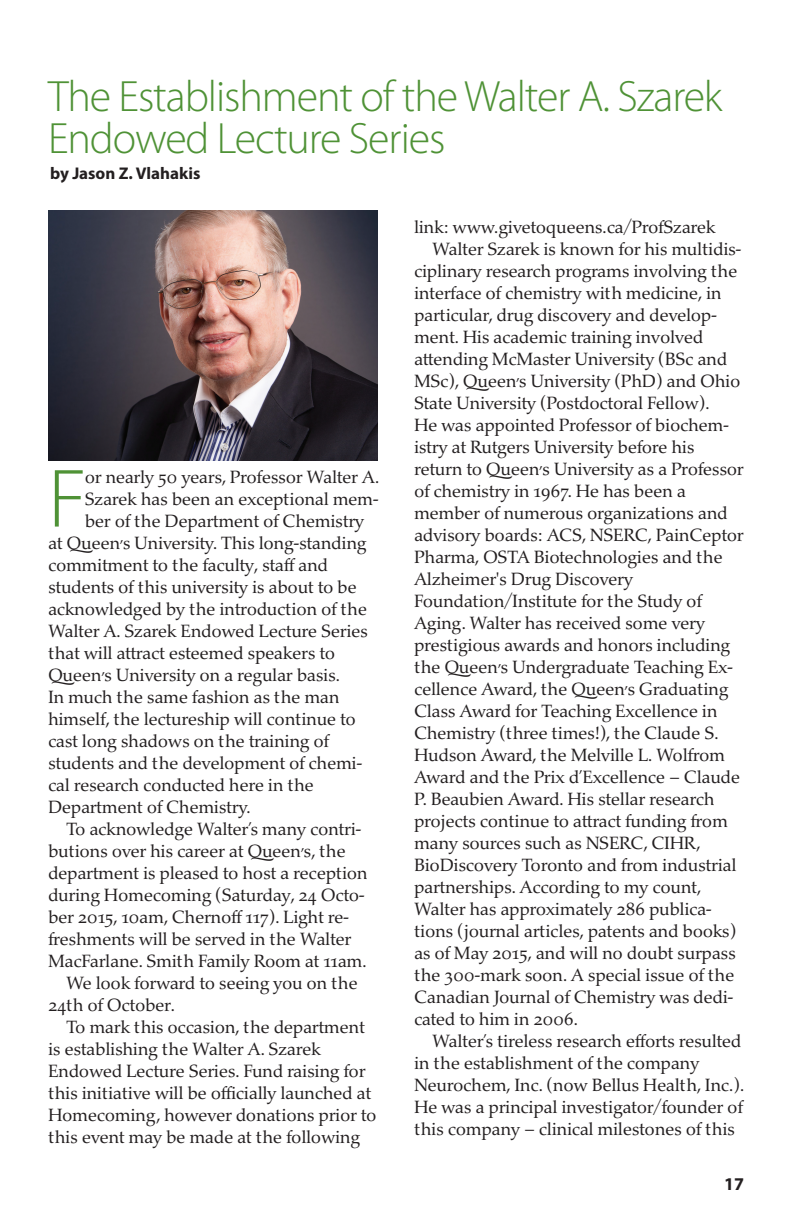
<style>
.page{position:relative;width:792px;height:1224px;background:#fff}
.page>*{position:absolute;margin:0;border:0;box-sizing:border-box;transform-origin:0 0}
.t1{font:300 83.6px "Myriad Pro";color:#4f9236}
.t2{font:300 44px/42px "Myriad Pro";letter-spacing:-.025em;color:#4f9236}
.t3{font:18px "Palatino Nova";letter-spacing:-.02em;color:#231f20}
.t4{font:700 18px "Myriad Pro";color:#231f20}
.t5{font:700 17px "Myriad Pro";color:#231f20}
.s1{font-family:"Queens Nova"}
</style>
<div class="page">
<img style="left:48px;top:211px;width:330px;height:250px">
<h2 class="t2" style="left:48px;top:79px;width:676px">The Establishment of the Walter A. Szarek<br>Endowed Lecture Series</h2>
<p class="t5" style="left:50px;top:167px;width:152px">by Jason Z. Vlahakis</p>
<h1 class="t1" style="left:48px;top:467px;width:40px">F</h1>
<p class="t3" style="left:85px;top:470px;width:296px">or nearly 50 years, Professor Walter A.</p>
<p class="t3" style="left:85px;top:492px;width:296px">Szarek has been an exceptional mem-</p>
<p class="t3" style="left:85px;top:514px;width:281px">ber of the Department of Chemistry</p>
<p class="t3" style="left:48px;top:536px;width:320px">at <span class="s1">Queen’s</span> University. This long-standing</p>
<p class="t3" style="left:48px;top:558px;width:282px">commitment to the faculty, staff and</p>
<p class="t3" style="left:48px;top:580px;width:310px">students of this university is about to be</p>
<p class="t3" style="left:48px;top:602px;width:321px">acknowledged by the introduction of the</p>
<p class="t3" style="left:48px;top:624px;width:322px">Walter A. Szarek Endowed Lecture Series</p>
<p class="t3" style="left:48px;top:646px;width:289px">that will attract esteemed speakers to</p>
<p class="t3" style="left:48px;top:668px;width:294px"><span class="s1">Queen’s</span> University on a regular basis.</p>
<p class="t3" style="left:48px;top:690px;width:293px">In much the same fashion as the man</p>
<p class="t3" style="left:48px;top:712px;width:309px">himself, the lectureship will continue to</p>
<p class="t3" style="left:48px;top:734px;width:283px">cast long shadows on the training of</p>
<p class="t3" style="left:48px;top:756px;width:316px">students and the development of chemi-</p>
<p class="t3" style="left:48px;top:778px;width:267px">cal research conducted here in the</p>
<p class="t3" style="left:48px;top:800px;width:205px">Department of Chemistry.</p>
<p class="t3" style="left:66px;top:822px;width:297px">To acknowledge Walter’s many contri-</p>
<p class="t3" style="left:48px;top:844px;width:299px">butions over his career at <span class="s1">Queen’s</span>, the</p>
<p class="t3" style="left:48px;top:866px;width:321px">department is pleased to host a reception</p>
<p class="t3" style="left:48px;top:888px;width:318px">during Homecoming (Saturday, 24 Octo-</p>
<p class="t3" style="left:48px;top:910px;width:303px">ber 2015, 10am, Chernoff 117). Light re-</p>
<p class="t3" style="left:48px;top:932px;width:305px">freshments will be served in the Walter</p>
<p class="t3" style="left:48px;top:954px;width:321px">MacFarlane. Smith Family Room at 11am.</p>
<p class="t3" style="left:66px;top:976px;width:293px">We look forward to seeing you on the</p>
<p class="t3" style="left:48px;top:998px;width:129px">24th of October.</p>
<p class="t3" style="left:66px;top:1020px;width:300px">To mark this occasion, the department</p>
<p class="t3" style="left:48px;top:1042px;width:274px">is establishing the Walter A. Szarek</p>
<p class="t3" style="left:48px;top:1064px;width:319px">Endowed Lecture Series. Fund raising for</p>
<p class="t3" style="left:48px;top:1086px;width:325px">this initiative will be officially launched at</p>
<p class="t3" style="left:48px;top:1108px;width:330px">Homecoming, however donations prior to</p>
<p class="t3" style="left:48px;top:1130px;width:314px">this event may be made at the following</p>
<p class="t3" style="left:414px;top:220px;width:303px">link: www.givetoqueens.ca/ProfSzarek</p>
<p class="t3" style="left:432px;top:242px;width:311px">Walter Szarek is known for his multidis-</p>
<p class="t3" style="left:414px;top:264px;width:325px">ciplinary research programs involving the</p>
<p class="t3" style="left:414px;top:286px;width:309px">interface of chemistry with medicine, in</p>
<p class="t3" style="left:414px;top:308px;width:305px">particular, drug discovery and develop-</p>
<p class="t3" style="left:414px;top:330px;width:291px">ment. His academic training involved</p>
<p class="t3" style="left:414px;top:352px;width:315px">attending McMaster University (BSc and</p>
<p class="t3" style="left:414px;top:374px;width:328px">MSc), <span class="s1">Queen’s</span> University (PhD) and Ohio</p>
<p class="t3" style="left:414px;top:396px;width:297px">State University (Postdoctoral Fellow).</p>
<p class="t3" style="left:414px;top:418px;width:317px">He was appointed Professor of biochem-</p>
<p class="t3" style="left:414px;top:440px;width:282px">istry at Rutgers University before his</p>
<p class="t3" style="left:414px;top:462px;width:331px">return to <span class="s1">Queen’s</span> University as a Professor</p>
<p class="t3" style="left:414px;top:484px;width:274px">of chemistry in 1967. He has been a</p>
<p class="t3" style="left:414px;top:506px;width:315px">member of numerous organizations and</p>
<p class="t3" style="left:414px;top:528px;width:331px">advisory boards: ACS, NSERC, PainCeptor</p>
<p class="t3" style="left:414px;top:550px;width:310px">Pharma, OSTA Biotechnologies and the</p>
<p class="t3" style="left:414px;top:572px;width:221px">Alzheimer's Drug Discovery</p>
<p class="t3" style="left:414px;top:594px;width:289px">Foundation/Institute for the Study of</p>
<p class="t3" style="left:414px;top:616px;width:293px">Aging. Walter has received some very</p>
<p class="t3" style="left:414px;top:638px;width:318px">prestigious awards and honors including</p>
<p class="t3" style="left:414px;top:660px;width:321px">the <span class="s1">Queen’s</span> Undergraduate Teaching Ex-</p>
<p class="t3" style="left:414px;top:682px;width:316px">cellence Award, the <span class="s1">Queen’s</span> Graduating</p>
<p class="t3" style="left:414px;top:704px;width:305px">Class Award for Teaching Excellence in</p>
<p class="t3" style="left:414px;top:726px;width:306px">Chemistry (three times!), the Claude S.</p>
<p class="t3" style="left:414px;top:748px;width:313px">Hudson Award, the Melville L. Wolfrom</p>
<p class="t3" style="left:414px;top:770px;width:328px">Award and the Prix d’Excellence – Claude</p>
<p class="t3" style="left:414px;top:792px;width:302px">P. Beaubien Award. His stellar research</p>
<p class="t3" style="left:414px;top:814px;width:315px">projects continue to attract funding from</p>
<p class="t3" style="left:414px;top:836px;width:288px">many sources such as NSERC, CIHR,</p>
<p class="t3" style="left:414px;top:858px;width:324px">BioDiscovery Toronto and from industrial</p>
<p class="t3" style="left:414px;top:880px;width:289px">partnerships. According to my count,</p>
<p class="t3" style="left:414px;top:902px;width:299px">Walter has approximately 286 publica-</p>
<p class="t3" style="left:414px;top:924px;width:324px">tions (journal articles, patents and books)</p>
<p class="t3" style="left:414px;top:946px;width:323px">as of May 2015, and will no doubt surpass</p>
<p class="t3" style="left:414px;top:968px;width:322px">the 300-mark soon. A special issue of the</p>
<p class="t3" style="left:414px;top:990px;width:321px">Canadian Journal of Chemistry was dedi-</p>
<p class="t3" style="left:414px;top:1012px;width:166px">cated to him in 2006.</p>
<p class="t3" style="left:432px;top:1034px;width:311px">Walter’s tireless research efforts resulted</p>
<p class="t3" style="left:414px;top:1056px;width:287px">in the establishment of the company</p>
<p class="t3" style="left:414px;top:1078px;width:332px">Neurochem, Inc. (now Bellus Health, Inc.).</p>
<p class="t3" style="left:414px;top:1100px;width:330px">He was a principal investigator/founder of</p>
<p class="t3" style="left:414px;top:1122px;width:323px">this company – clinical milestones of this</p>
<p class="t4" style="left:724px;top:1177px;width:21px">17</p>
</div>
